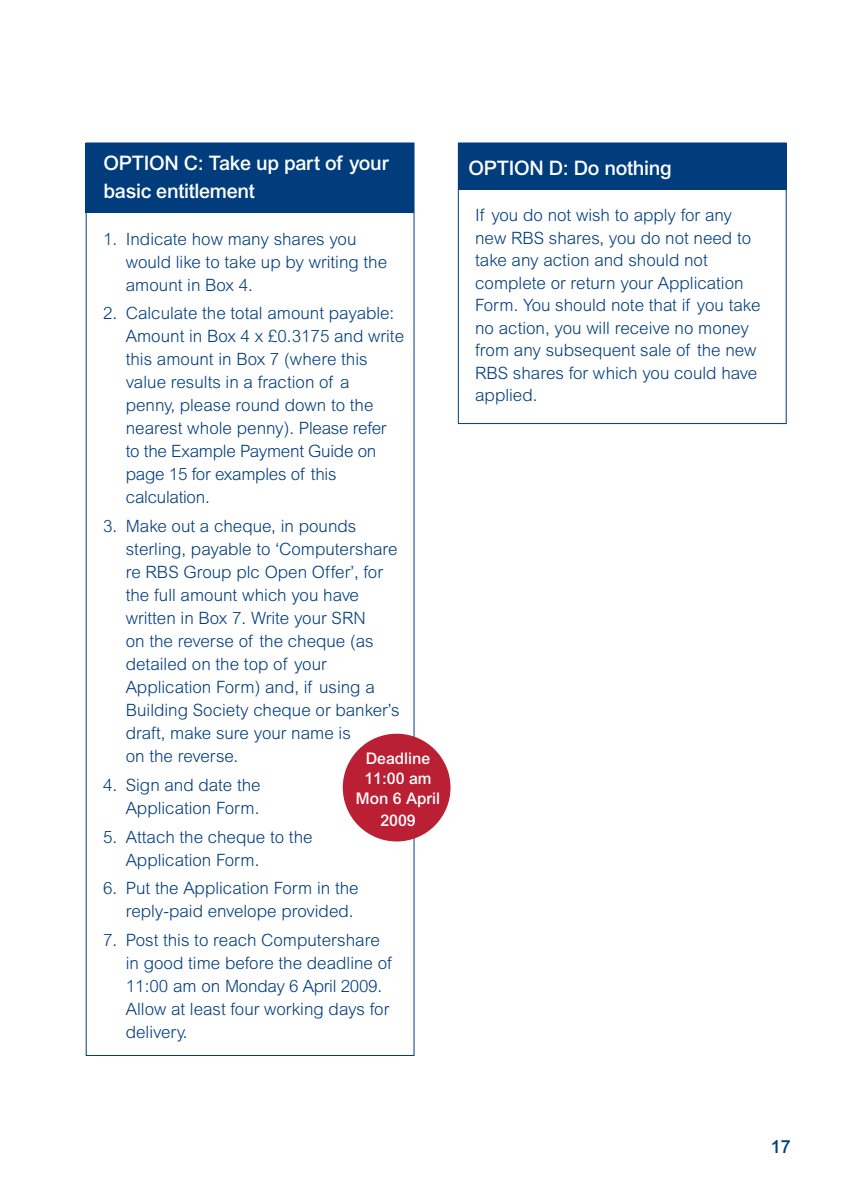
<style>
.page{position:relative;width:842px;height:1191px;background:#fff}
.page>*{position:absolute;margin:0;border:0;box-sizing:border-box;transform-origin:0 0}
.t1{font:500 20px "Arial MT Std";letter-spacing:-.015em;color:#fff}
.t2{font:500 18px "Arial MT Std";color:#013d7d}
.t3{font:300 17px/23px "Arial MT Std";color:#013d7d}
.t4{font:500 16px/20px "Arial MT Std";color:#fff;text-align:center}
</style>
<div class="page">
<div style="left:458px;top:142px;width:329px;height:282px;border:1px solid #013d7d"></div>
<div style="left:458px;top:143px;width:329px;height:47px;background:#013d7d"></div>
<div style="left:85px;top:143px;width:329px;height:70px;background:#013d7d"></div>
<div style="left:343px;top:733px;width:107px;height:108px;background:#ba1f33;border-radius:50%"></div>
<p class="t1" style="left:104px;top:155px;width:287px">OPTION C: Take up part of your</p>
<p class="t1" style="left:468px;top:160px;width:205px">OPTION D: Do nothing</p>
<p class="t1" style="left:104px;top:183px;width:153px">basic entitlement</p>
<p class="t3" style="left:475px;top:205px;width:287px">If you do not wish to apply for any new RBS shares, you do not need to take any action and should not complete or return your Application<br>Form. You should note that if you take no action, you will receive no money from any subsequent sale of the new<br>RBS shares for which you could have applied.</p>
<p class="t3" style="left:126px;top:229px;width:263px;text-indent:-23px">1. Indicate how many shares you would like to take up by writing the amount in Box 4.</p>
<p class="t3" style="left:126px;top:303px;width:280px;text-indent:-23px">2. Calculate the total amount payable:<br>Amount in Box 4 x £0.3175 and write this amount in Box 7 (where this value results in a fraction of a<br>penny, please round down to the nearest whole penny). Please refer to the Example Payment Guide on page 15 for examples of this calculation.</p>
<p class="t3" style="left:126px;top:516px;width:275px;text-indent:-23px">3. Make out a cheque, in pounds sterling, payable to ‘Computershare re RBS Group plc Open Offer’, for the full amount which you have written in Box 7. Write your SRN<br>on the reverse of the cheque (as detailed on the top of your<br>Application Form) and, if using a<br>Building Society cheque or banker’s draft, make sure your name is<br>on the reverse.</p>
<p class="t3" style="left:103px;top:775px;width:159px;text-align:right">4. Sign and date the<br>Application Form.</p>
<p class="t3" style="left:126px;top:826px;width:188px;text-indent:-23px">5. Attach the cheque to the<br>Application Form.</p>
<p class="t3" style="left:103px;top:878px;width:257px;text-align:right">6. Put the Application Form in the reply-paid envelope provided.</p>
<p class="t3" style="left:126px;top:930px;width:268px;text-indent:-23px">7. Post this to reach Computershare in good time before the deadline of<br>11:00 am on Monday 6 April 2009.<br>Allow at least four working days for delivery.</p>
<p class="t4" style="left:356px;top:749px;width:86px">Deadline<br>11:00 am<br>Mon 6 April</p>
<p class="t4" style="left:380px;top:811px;width:37px">2009</p>
<p class="t2" style="left:771px;top:1140px;width:21px">17</p>
</div>
